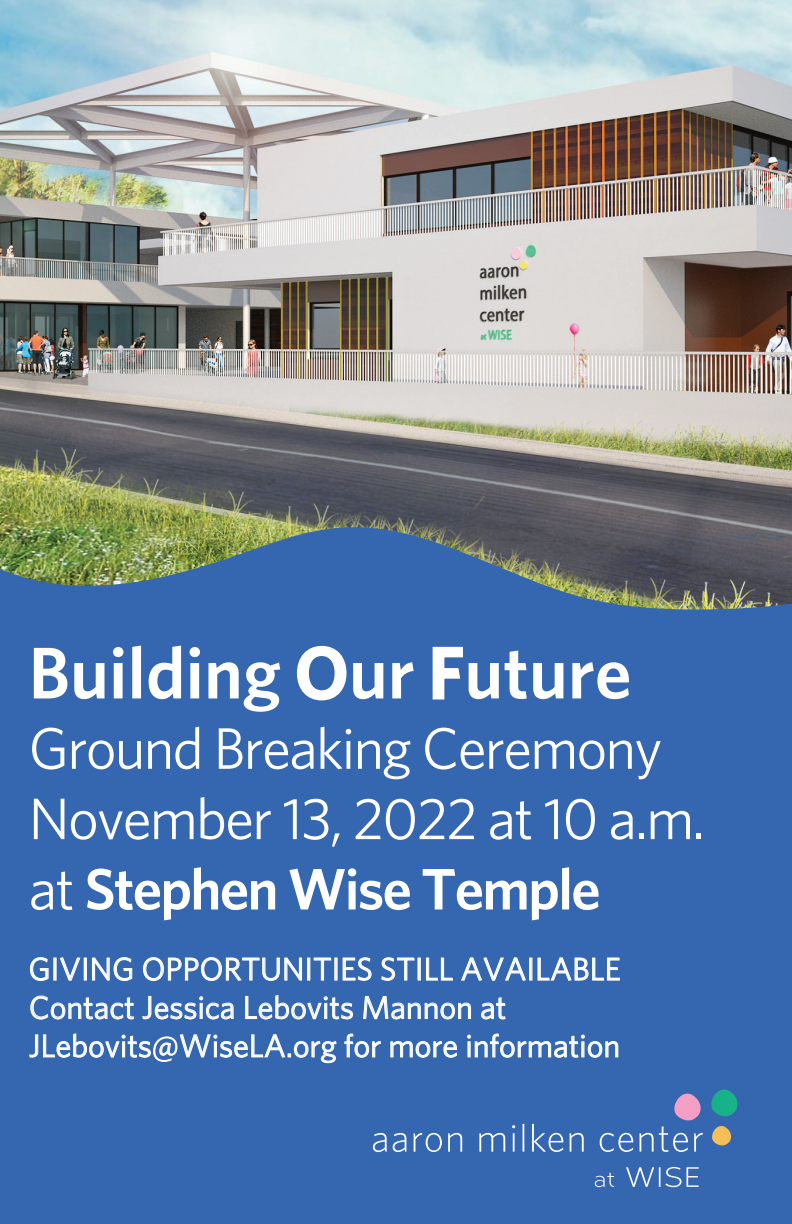
<style>
.page{position:relative;width:792px;height:1224px;background:#fff}
.page>*{position:absolute;margin:0;border:0;box-sizing:border-box;transform-origin:0 0}
.t1{font:600 73.2px "Whitney";color:#fff}
.t2{font:58.6px/70.4px "Whitney";letter-spacing:-.03em;color:#fff}
.t3{font:32px/38.4px "Whitney";color:#fff}
.s1{font-weight:600}
</style>
<div class="page">
<div style="left:0;top:610px;width:792px;height:614px;background:#3567b1"></div>
<img style="left:0;top:0;width:792px;height:610px">
<svg style="left:373px;top:1133px;width:14px;height:19px"></svg>
<svg style="left:393px;top:1133px;width:13px;height:19px"></svg>
<svg style="left:414px;top:1133px;width:28px;height:19px"></svg>
<svg style="left:448px;top:1133px;width:14px;height:19px"></svg>
<svg style="left:479px;top:1133px;width:26px;height:19px"></svg>
<svg style="left:512px;top:1125px;width:3px;height:27px"></svg>
<svg style="left:523px;top:1124px;width:1px;height:28px"></svg>
<svg style="left:532px;top:1124px;width:31px;height:28px"></svg>
<svg style="left:570px;top:1133px;width:14px;height:19px"></svg>
<svg style="left:600px;top:1133px;width:33px;height:19px"></svg>
<svg style="left:595px;top:1173px;width:19px;height:14px"></svg>
<svg style="left:626px;top:1167px;width:28px;height:20px"></svg>
<hr style="left:659px;top:1167px;width:2px;height:20px;background:#fff">
<svg style="left:665px;top:1167px;width:34px;height:20px"></svg>
<svg style="left:640px;top:1089px;width:98px;height:63px;background:#547dae"></svg>
<p class="t1" style="left:28px;top:629px;width:605px">Building Our Future</p>
<p class="t2" style="left:28px;top:712px;width:678px">Ground Breaking Ceremony<br>November 13, 2022 at 10 a.m. at <span class="s1">Stephen Wise Temple</span></p>
<p class="t3" style="left:28px;top:949px;width:594px">GIVING OPPORTUNITIES STILL AVAILABLE<br>Contact Jessica Lebovits Mannon at<br>JLebovits@WiseLA.org for more information</p>
</div>
